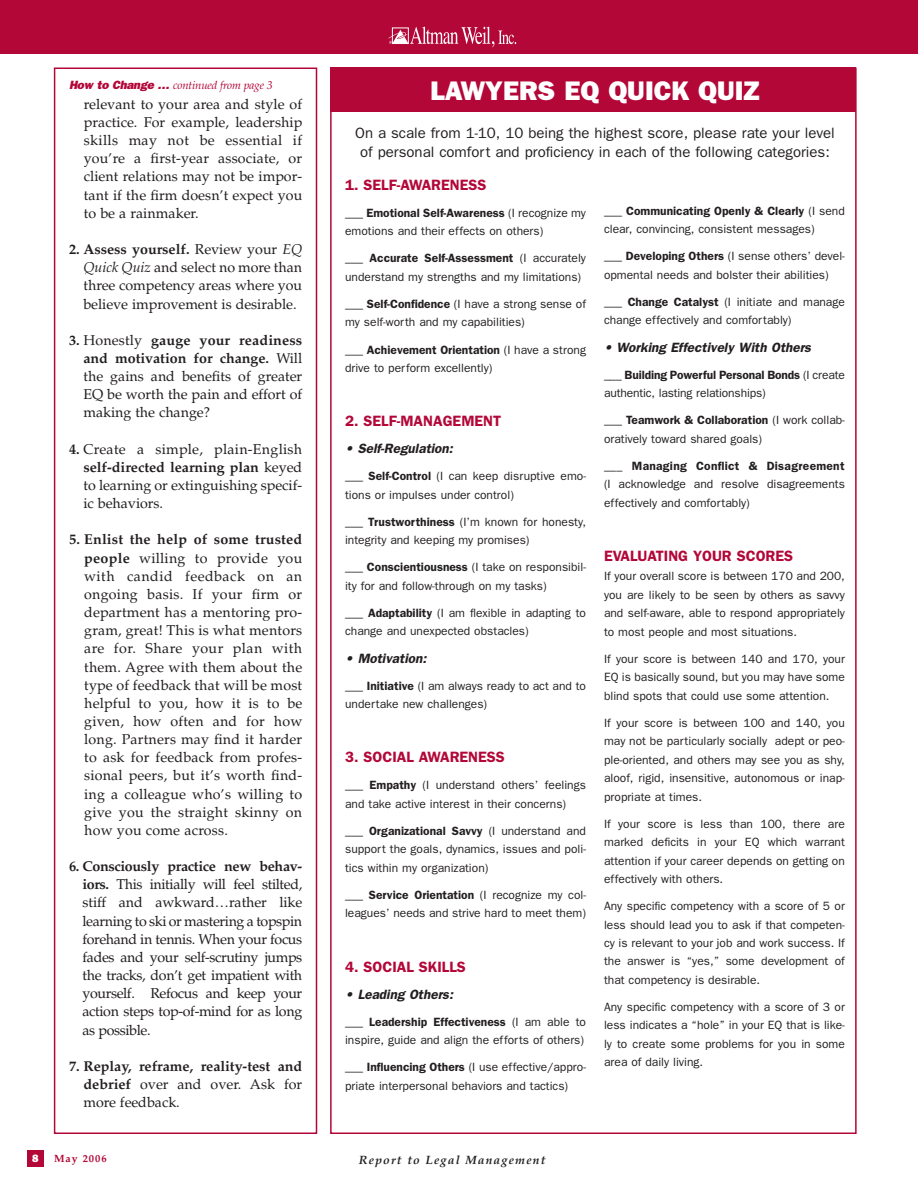
<style>
.page{position:relative;width:918px;height:1188px;background:#fff}
.page>*{position:absolute;margin:0;border:0;box-sizing:border-box;transform-origin:0 0}
.t1{font:800 27px "Franklin Gothic";color:#fff}
.t2{font:15px/18.5px "Franklin Gothic";color:#231f20;text-align:center}
.t3{font:600 15px "Franklin Gothic";color:#b30738}
.t4{font:14.25px/18.1px "Palatino";color:#231f20;text-align:justify}
.t5{font:700 14.25px/18.1px "Palatino";color:#231f20;text-align:justify}
.t6{font:italic 600 13.5px "Franklin Gothic";color:#231f20}
.t7{font:12px/18.5px "Franklin Gothic";color:#231f20}
.t8{font:600 12px "Franklin Gothic";letter-spacing:.025em;color:#231f20}
.t9{font:italic 700 12px "Palatino";letter-spacing:.1em;color:#231f20}
.t10{font:italic 11.4px "Palatino";letter-spacing:-.015em;color:#b30738}
.t11{font:800 10.8px "Franklin Gothic";color:#fff}
.t12{font:700 10.5px "Palatino";letter-spacing:.1em;color:#b30738}
.s1{font-family:"Franklin Gothic";font-weight:800;font-size:12px}
.s2{font-weight:700}
.s3{font-style:italic}
.s4{font-weight:400}
.s5{font-weight:600}
</style>
<div class="page">
<div style="left:0;top:0;width:918px;height:54px;background:#b30738"></div>
<div style="left:27px;top:1150px;width:16px;height:16px;background:#b30738"></div>
<svg style="left:388px;top:27px;width:128px;height:20px"></svg>
<div style="left:54px;top:68px;width:263px;height:1066px;border:2px solid #b30738"></div>
<div style="left:330px;top:68px;width:525px;height:44px;background:#b30738"></div>
<p class="t10" style="left:69px;top:81px;width:205px"><span class="s1">How to Change …</span> continued from page 3</p>
<p class="t4" style="left:84px;top:97px;width:220px">relevant to your area and style of practice. For example, leadership skills may not be essential if you’re a first-year associate, or client relations may not be impor&shy;tant if the firm doesn’t expect you to be a rainmaker.</p>
<p class="t4" style="left:83px;top:242px;width:220px;text-indent:-14px"><span class="s2">2. Assess yourself.</span> Review your <span class="s3">EQ Quick Quiz</span> and select no more than three competency areas where you believe improvement is desirable.</p>
<p class="t4" style="left:83px;top:333px;width:220px;text-indent:-14px"><span class="s2">3.</span> Honestly <span class="s2">gauge your readiness and motivation for change.</span> Will the gains and benefits of greater EQ be worth the pain and effort of making the change?</p>
<p class="t4" style="left:83px;top:441px;width:220px;text-indent:-14px"><span class="s2">4.</span> Create a simple, plain-English <span class="s2">self-directed learning plan</span> keyed to learning or extinguishing specif&shy;ic behaviors.</p>
<p class="t4" style="left:84px;top:532px;width:220px;text-indent:-15px"><span class="s2">5. Enlist the help of some trusted people</span> willing to provide you with candid feedback on an ongoing basis. If your firm or department has a mentoring pro&shy;gram, great! This is what mentors are for. Share your plan with them. Agree with them about the type of feedback that will be most helpful to you, how it is to be given, how often and for how long. Partners may find it harder to ask for feedback from profes&shy;sional peers, but it’s worth find&shy;ing a colleague who’s willing to give you the straight skinny on how you come across.</p>
<p class="t4" style="left:83px;top:859px;width:221px;text-indent:-14px"><span class="s2">6. Consciously practice new behav&shy;iors.</span> This initially will feel stilted, stiff and awkward…rather like learning to ski or mastering a topspin forehand in tennis. When your focus fades and your self-scrutiny jumps the tracks, don’t get impatient with yourself. Refocus and keep your action steps top-of-mind for as long as possible.</p>
<p class="t5" style="left:83px;top:1059px;width:220px;text-indent:-14px">7. Replay, reframe, reality-test and debrief <span class="s4">over and over. Ask for more feedback.</span></p>
<h1 class="t1" style="left:430px;top:81px;width:331px">LAWYERS EQ QUICK QUIZ</h1>
<p class="t2" style="left:355px;top:125px;width:481px">On a scale from 1-10, 10 being the highest score, please rate your level of personal comfort and proficiency in each of the following categories:</p>
<p class="t3" style="left:345px;top:180px;width:143px">1. SELF-AWARENESS</p>
<p class="t7" style="left:345px;top:205px;width:242px"><span class="s5">___ Emotional Self-Awareness</span> (I recognize my emotions and their effects on others)</p>
<p class="t7" style="left:345px;top:250px;width:242px"><span class="s5">___ Accurate Self-Assessment</span> (I accurately understand my strengths and my limitations)</p>
<p class="t7" style="left:345px;top:296px;width:242px"><span class="s5">___ Self-Confidence</span> (I have a strong sense of my self-worth and my capabilities)</p>
<p class="t7" style="left:345px;top:341px;width:242px"><span class="s5">___ Achievement Orientation</span> (I have a strong drive to perform excellently)</p>
<p class="t3" style="left:345px;top:416px;width:158px">2. SELF-MANAGEMENT</p>
<p class="t6" style="left:345px;top:444px;width:112px">• Self-Regulation:</p>
<p class="t7" style="left:345px;top:468px;width:242px"><span class="s5">___ Self-Control</span> (I can keep disruptive emo&shy;tions or impulses under control)</p>
<p class="t7" style="left:345px;top:514px;width:242px"><span class="s5">___ Trustworthiness</span> (I’m known for honesty, integrity and keeping my promises)</p>
<p class="t7" style="left:345px;top:559px;width:242px"><span class="s5">___ Conscientiousness</span> (I take on responsibil&shy;ity for and follow-through on my tasks)</p>
<p class="t7" style="left:345px;top:605px;width:242px"><span class="s5">___ Adaptability</span> (I am flexible in adapting to change and unexpected obstacles)</p>
<p class="t6" style="left:345px;top:653px;width:85px">• Motivation:</p>
<p class="t7" style="left:345px;top:677px;width:242px"><span class="s5">___ Initiative</span> (I am always ready to act and to undertake new challenges)</p>
<p class="t3" style="left:345px;top:752px;width:161px">3. SOCIAL AWARENESS</p>
<p class="t7" style="left:345px;top:777px;width:242px"><span class="s5">___ Empathy</span> (I understand others’ feelings and take active interest in their concerns)</p>
<p class="t7" style="left:345px;top:823px;width:242px;text-align:justify"><span class="s5">___ Organizational Savvy</span> (I understand and support the goals, dynamics, issues and poli&shy;tics within my organization)</p>
<p class="t7" style="left:345px;top:887px;width:242px"><span class="s5">___ Service Orientation</span> (I recognize my col&shy;leagues’ needs and strive hard to meet them)</p>
<p class="t3" style="left:345px;top:961px;width:122px">4. SOCIAL SKILLS</p>
<p class="t6" style="left:345px;top:989px;width:112px">• Leading Others:</p>
<p class="t7" style="left:345px;top:1013px;width:242px"><span class="s5">___ Leadership Effectiveness</span> (I am able to inspire, guide and align the efforts of others)</p>
<p class="t7" style="left:345px;top:1059px;width:242px"><span class="s5">___ Influencing Others</span> (I use effective/appro&shy;priate interpersonal behaviors and tactics)</p>
<p class="t7" style="left:604px;top:203px;width:242px"><span class="s5">___ Communicating Openly &amp; Clearly</span> (I send clear, convincing, consistent messages)</p>
<p class="t7" style="left:604px;top:248px;width:242px"><span class="s5">___ Developing Others</span> (I sense others’ devel&shy;opmental needs and bolster their abilities)</p>
<p class="t7" style="left:604px;top:294px;width:242px"><span class="s5">___ Change Catalyst</span> (I initiate and manage change effectively and comfortably)</p>
<p class="t6" style="left:604px;top:342px;width:211px">• Working Effectively With Others</p>
<p class="t7" style="left:604px;top:366px;width:242px"><span class="s5">___ Building Powerful Personal Bonds</span> (I create authentic, lasting relationships)</p>
<p class="t7" style="left:604px;top:412px;width:242px"><span class="s5">___ Teamwork &amp; Collaboration</span> (I work collab&shy;oratively toward shared goals)</p>
<p class="t8" style="left:604px;top:461px;width:242px">___ Managing Conflict &amp; Disagreement</p>
<p class="t7" style="left:604px;top:476px;width:242px">(I acknowledge and resolve disagreements effectively and comfortably)</p>
<p class="t3" style="left:604px;top:550px;width:191px">EVALUATING YOUR SCORES</p>
<p class="t7" style="left:604px;top:568px;width:242px;text-align:justify">If your overall score is between 170 and 200, you are likely to be seen by others as savvy and self-aware, able to respond appropriately to most people and most situations.</p>
<p class="t7" style="left:604px;top:650px;width:242px;text-align:justify">If your score is between 140 and 170, your EQ is basically sound, but you may have some blind spots that could use some attention.</p>
<p class="t7" style="left:604px;top:714px;width:242px;text-align:justify">If your score is between 100 and 140, you may not be particularly socially adept or peo&shy;ple-oriented, and others may see you as shy, aloof, rigid, insensitive, autonomous or inap&shy;propriate at times.</p>
<p class="t7" style="left:604px;top:815px;width:242px;text-align:justify">If your score is less than 100, there are marked deficits in your EQ which warrant attention if your career depends on getting on effectively with others.</p>
<p class="t7" style="left:604px;top:898px;width:242px;text-align:justify">Any specific competency with a score of 5 or less should lead you to ask if that competen&shy;cy is relevant to your job and work success. If the answer is “yes,” some development of that competency is desirable.</p>
<p class="t7" style="left:604px;top:999px;width:242px;text-align:justify">Any specific competency with a score of 3 or less indicates a “hole” in your EQ that is like&shy;ly to create some problems for you in some area of daily living.</p>
<p class="t11" style="left:32px;top:1155px;width:8px">8</p>
<p class="t12" style="left:54px;top:1154px;width:54px">May 2006</p>
<p class="t9" style="left:359px;top:1155px;width:188px">Report to Legal Management</p>
</div>
